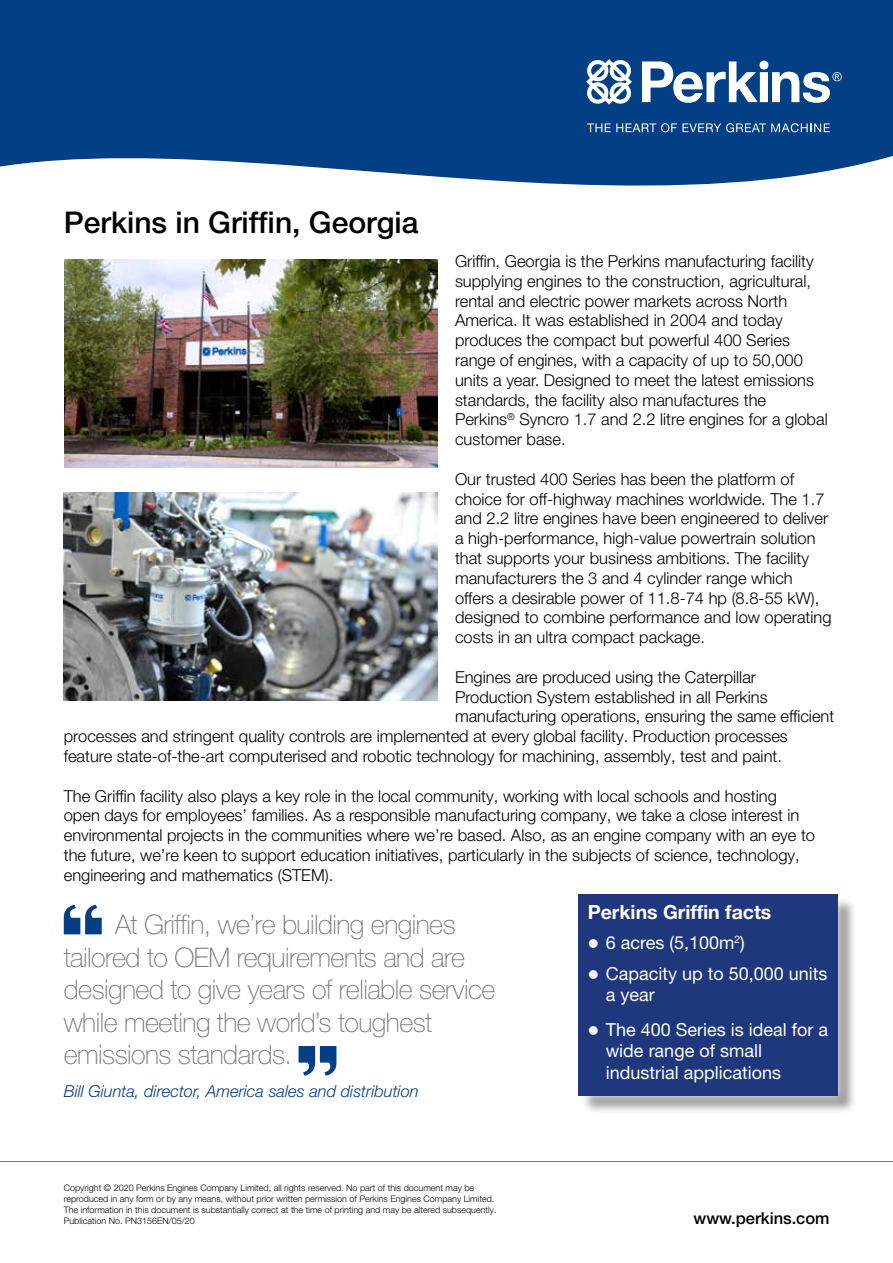
<style>
.page{position:relative;width:893px;height:1263px;background:#fff}
.page>*{position:absolute;margin:0;border:0;box-sizing:border-box;transform-origin:0 0}
.t1{font:500 30px "Helvetica Neue LT Pro";color:#000}
.t2{font:100 27px/32.4px "Helvetica Neue LT Pro";letter-spacing:-.02em;color:#71777a}
.t3{font:700 19.5px "Helvetica Neue LT Pro";color:#fff}
.t4{font:18px/21.6px "Helvetica Neue LT Pro";color:#fff}
.t5{font:300 16.5px/19.8px "Helvetica Neue LT Pro";color:#000}
.t6{font:italic 300 16.5px "Helvetica Neue LT Pro";color:#033f85}
.t7{font:500 16.5px "Helvetica Neue LT Pro";color:#000}
.t8{font:300 9px/10.8px "Helvetica Neue LT Pro";color:#000}
</style>
<div class="page">
<hr style="left:0;top:1161px;width:893px;height:1px;background:#71777a">
<svg style="left:0;top:0;width:893px;height:186px;background:#174e8f"></svg>
<svg style="left:587px;top:123px;width:243px;height:9px;background:#4974a7"></svg>
<svg style="left:586px;top:59px;width:46px;height:46px"></svg>
<svg style="left:642px;top:61px;width:200px;height:42px"></svg>
<div style="left:581px;top:897px;width:275px;height:217px;background:#000;opacity:.4"></div>
<div style="left:569px;top:885px;width:278px;height:221px;background:#fff;opacity:.75"></div>
<div style="left:579px;top:895px;width:259px;height:201px;background:#1f377d"></div>
<svg style="left:64px;top:905px;width:38px;height:29px"></svg>
<svg style="left:299px;top:1046px;width:37px;height:30px"></svg>
<img style="left:64px;top:492px;width:374px;height:209px">
<img style="left:65px;top:260px;width:372px;height:207px">
<h1 class="t1" style="left:64px;top:204px;width:356px">Perkins in Griffin, Georgia</h1>
<p class="t5" style="left:455px;top:251px;width:374px">Griffin, Georgia is the Perkins manufacturing facility supplying engines to the construction, agricultural, rental and electric power markets across North America. It was established in 2004 and today produces the compact but powerful 400 Series range of engines, with a capacity of up to 50,000 units a year. Designed to meet the latest emissions standards, the facility also manufactures the Perkins<sup>®</sup> Syncro 1.7 and 2.2 litre engines for a global customer base.</p>
<p class="t5" style="left:455px;top:469px;width:378px">Our trusted 400 Series has been the platform of choice for off-highway machines worldwide. The 1.7 and 2.2 litre engines have been engineered to deliver a high-performance, high-value powertrain solution that supports your business ambitions. The facility manufacturers the 3 and 4 cylinder range which offers a desirable power of 11.8-74 hp (8.8-55 kW), designed to combine performance and low operating costs in an ultra compact package.</p>
<p class="t5" style="left:455px;top:667px;width:303px">Engines are produced using the Caterpillar</p>
<p class="t5" style="left:455px;top:686px;width:314px">Production System established in all Perkins</p>
<p class="t5" style="left:455px;top:706px;width:381px">manufacturing operations, ensuring the same efficient</p>
<p class="t5" style="left:64px;top:726px;width:726px">processes and stringent quality controls are implemented at every global facility. Production processes</p>
<p class="t5" style="left:64px;top:746px;width:720px">feature state-of-the-art computerised and robotic technology for machining, assembly, test and paint.</p>
<p class="t5" style="left:64px;top:785px;width:753px">The Griffin facility also plays a key role in the local community, working with local schools and hosting open days for employees’ families. As a responsible manufacturing company, we take a close interest in environmental projects in the communities where we’re based. Also, as an engine company with an eye to the future, we’re keen to support education initiatives, particularly in the subjects of science, technology, engineering and mathematics (STEM).</p>
<p class="t3" style="left:588px;top:900px;width:185px">Perkins Griffin facts</p>
<p class="t4" style="left:588px;top:932px;width:159px">● 6 acres (5,100m<sup>2</sup>)</p>
<p class="t4" style="left:606px;top:962px;width:223px;text-indent:-18px">● Capacity up to 50,000 units a year</p>
<p class="t4" style="left:606px;top:1018px;width:224px;text-indent:-18px">● The 400 Series is ideal for a wide range of small industrial applications</p>
<h2 class="t2" style="left:64px;top:908px;width:433px;text-indent:51px">At Griffin, we’re building engines tailored to OEM requirements and are designed to give years of reliable service while meeting the world’s toughest emissions standards.</h2>
<p class="t6" style="left:64px;top:1081px;width:356px">Bill Giunta, director, America sales and distribution</p>
<p class="t8" style="left:64px;top:1182px;width:434px">Copyright © 2020 Perkins Engines Company Limited, all rights reserved. No part of this document may be reproduced in any form or by any means, without prior written permission of Perkins Engines Company Limited.<br>The information in this document is substantially correct at the time of printing and may be altered subsequently.<br>Publication No. PN3156EN/05/20</p>
<p class="t7" style="left:694px;top:1208px;width:138px">www.perkins.com</p>
</div>
